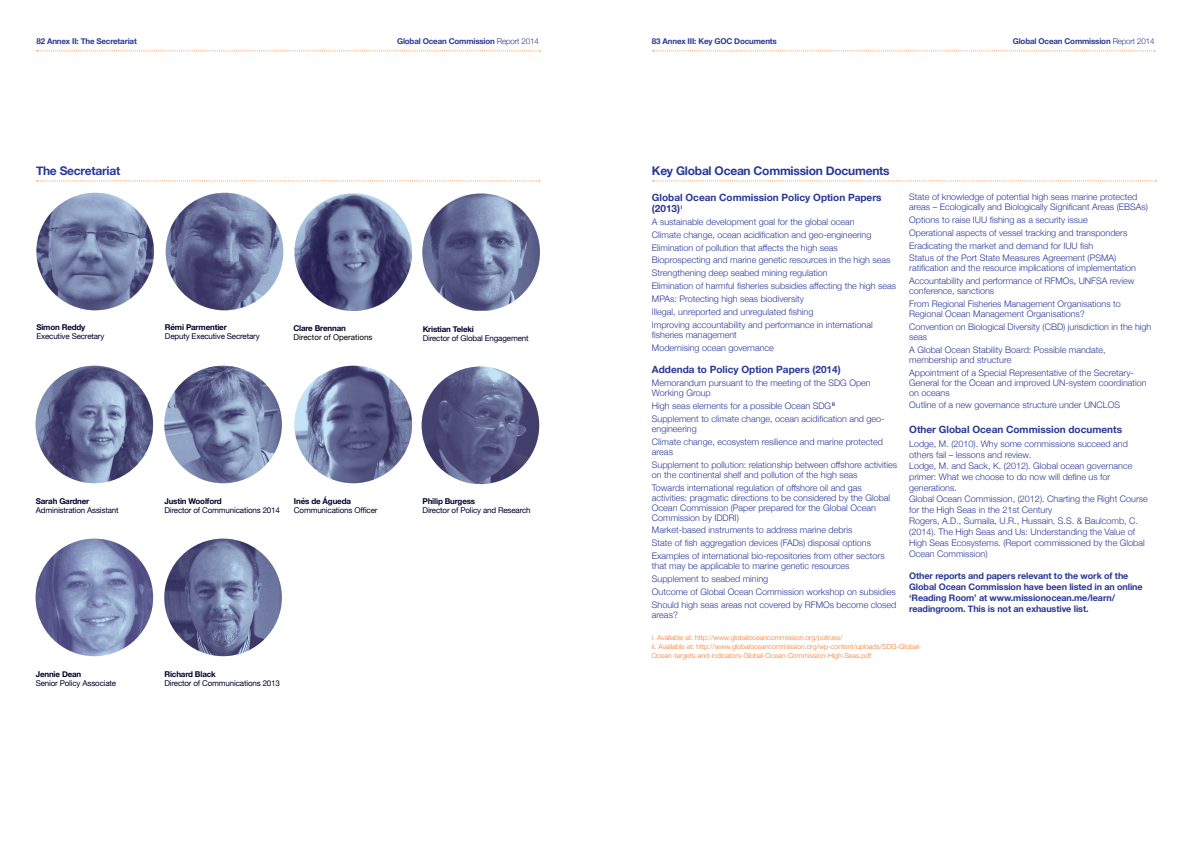
<style>
.page{position:relative;width:1191px;height:842px;background:#fff}
.page>*{position:absolute;margin:0;border:0;box-sizing:border-box;transform-origin:0 0}
.t1{font:700 12px "Helvetica Neue";letter-spacing:-.02em;color:#293896}
.t2{font:700 10px/11px "Helvetica Neue";color:#293896}
.t3{font:300 9px/12.8px "Helvetica Neue";color:#293896}
.t4{font:700 9px/11px "Helvetica Neue";letter-spacing:-.01em;color:#293896}
.t5{font:8px "Helvetica Neue";letter-spacing:-.02em;color:#00002c}
.t6{font:700 8px "Helvetica Neue";letter-spacing:-.02em;color:#00002c}
.t7{font:700 8px "Helvetica Neue";letter-spacing:-.02em;color:#293896}
.t8{font:8px "Helvetica Neue";color:#000}
.t9{font:300 7px/9px "Helvetica Neue";color:#f47929}
.s1{font-weight:300}
</style>
<div class="page">
<svg style="left:652px;top:50px;width:503px;height:1px"></svg>
<svg style="left:37px;top:50px;width:503px;height:1px"></svg>
<svg style="left:652px;top:180px;width:504px;height:1px"></svg>
<svg style="left:36px;top:180px;width:504px;height:1px"></svg>
<img style="left:36px;top:193px;width:118px;height:117px;border-radius:59px">
<img style="left:166px;top:193px;width:117px;height:117px;border-radius:59px">
<img style="left:164px;top:366px;width:118px;height:117px;border-radius:59px">
<img style="left:164px;top:539px;width:118px;height:117px;border-radius:59px">
<img style="left:36px;top:366px;width:117px;height:117px;border-radius:59px">
<img style="left:422px;top:193px;width:118px;height:118px">
<img style="left:421px;top:367px;width:118px;height:117px;border-radius:59px">
<img style="left:36px;top:539px;width:117px;height:117px;border-radius:59px">
<img style="left:294px;top:193px;width:118px;height:118px;border-radius:59px">
<img style="left:294px;top:366px;width:118px;height:117px;border-radius:59px">
<p class="t7" style="left:36px;top:35px;width:102px">82 Annex II: The Secretariat</p>
<p class="t7" style="left:397px;top:35px;width:143px">Global Ocean Commission <span class="s1">Report 2014</span></p>
<p class="t7" style="left:652px;top:35px;width:126px">83 Annex III: Key GOC Documents</p>
<p class="t7" style="left:1012px;top:35px;width:143px">Global Ocean Commission <span class="s1">Report 2014</span></p>
<h1 class="t1" style="left:36px;top:161px;width:86px">The Secretariat</h1>
<h1 class="t1" style="left:652px;top:161px;width:239px">Key Global Ocean Commission Documents</h1>
<p class="t2" style="left:652px;top:192px;width:231px">Global Ocean Commission Policy Option Papers (2013)<sup>i</sup></p>
<p class="t3" style="left:652px;top:215px;width:246px">A sustainable development goal for the global ocean<br>Climate change, ocean acidification and geo-engineering Elimination of pollution that affects the high seas Bioprospecting and marine genetic resources in the high seas Strengthening deep seabed mining regulation<br>Elimination of harmful fisheries subsidies affecting the high seas MPAs: Protecting high seas biodiversity<br>Illegal, unreported and unregulated fishing<br>Improving accountability and performance in international</p>
<p class="t3" style="left:652px;top:327px;width:123px;line-height:13.8px">fisheries management<br>Modernising ocean governance</p>
<p class="t2" style="left:652px;top:365px;width:190px">Addenda to Policy Option Papers (2014)</p>
<p class="t3" style="left:652px;top:377px;width:220px;line-height:10px">Memorandum pursuant to the meeting of the SDG Open<br>Working Group</p>
<p class="t3" style="left:652px;top:399px;width:234px">High seas elements for a possible Ocean SDG<sup>ii<br></sup>Supplement to climate change, ocean acidification and geo-</p>
<p class="t3" style="left:652px;top:422px;width:233px">engineering<br>Climate change, ecosystem resilience and marine protected</p>
<p class="t3" style="left:652px;top:445px;width:247px">areas<br>Supplement to pollution: relationship between offshore activities</p>
<p class="t3" style="left:652px;top:467px;width:211px">on the continental shelf and pollution of the high seas<br>Towards international regulation of offshore oil and gas</p>
<p class="t3" style="left:652px;top:492px;width:240px;line-height:10px">activities: pragmatic directions to be considered by the Global<br>Ocean Commission (Paper prepared for the Global Ocean<br>Commission by IDDRI)</p>
<p class="t3" style="left:652px;top:523px;width:234px">Market-based instruments to address marine debris<br>State of fish aggregation devices (FADs) disposal options<br>Examples of international bio-repositories from other sectors</p>
<p class="t3" style="left:652px;top:559px;width:246px">that may be applicable to marine genetic resources Supplement to seabed mining<br>Outcome of Global Ocean Commission workshop on subsidies Should high seas areas not covered by RFMOs become closed</p>
<p class="t3" style="left:652px;top:607px;width:27px">areas?</p>
<p class="t3" style="left:909px;top:191px;width:240px;line-height:10px">State of knowledge of potential high seas marine protected areas – Ecologically and Biologically Significant Areas (EBSAs)</p>
<p class="t3" style="left:909px;top:213px;width:220px">Options to raise IUU fishing as a security issue Operational aspects of vessel tracking and transponders Eradicating the market and demand for IUU fish<br>Status of the Port State Measures Agreement (PSMA)</p>
<p class="t3" style="left:909px;top:261px;width:228px">ratification and the resource implications of implementation<br>Accountability and performance of RFMOs, UNFSA review</p>
<p class="t3" style="left:909px;top:284px;width:213px">conference, sanctions<br>From Regional Fisheries Management Organisations to</p>
<p class="t3" style="left:909px;top:307px;width:244px">Regional Ocean Management Organisations?<br>Convention on Biological Diversity (CBD) jurisdiction in the high</p>
<p class="t3" style="left:909px;top:330px;width:198px">seas<br>A Global Ocean Stability Board: Possible mandate,</p>
<p class="t3" style="left:909px;top:352px;width:226px">membership and structure<br>Appointment of a Special Representative of the Secretary-</p>
<p class="t3" style="left:909px;top:377px;width:239px;line-height:10px">General for the Ocean and improved UN-system coordination on oceans</p>
<p class="t3" style="left:909px;top:398px;width:212px">Outline of a new governance structure under UNCLOS</p>
<p class="t2" style="left:909px;top:424px;width:214px">Other Global Ocean Commission documents</p>
<p class="t3" style="left:909px;top:438px;width:240px;line-height:11px">Lodge, M. (2010). Why some commissions succeed and others fail – lessons and review.<br>Lodge, M. and Sack, K. (2012). Global ocean governance primer: What we choose to do now will define us for generations.<br>Global Ocean Commission, (2012). Charting the Right Course for the High Seas in the 21st Century<br>Rogers, A.D., Sumaila, U.R., Hussain, S.S. &amp; Baulcomb, C. (2014). The High Seas and Us: Understanding the Value of High Seas Ecosystems. (Report commissioned by the Global Ocean Commission)</p>
<p class="t4" style="left:909px;top:571px;width:235px">Other reports and papers relevant to the work of the Global Ocean Commission have been listed in an online ‘Reading Room’ at www.missionocean.me/learn/ readingroom. This is not an exhaustive list.</p>
<p class="t9" style="left:652px;top:633px;width:271px">i. Available at: http://www.globaloceancommission.org/policies/<br>ii. Available at: http://www.globaloceancommission.org/wp-content/uploads/SDG-Global-<br>Ocean-targets-and-indicators-Global-Ocean-Commission-High-Seas.pdf</p>
<p class="t6" style="left:165px;top:321px;width:63px">Rémi Parmentier</p>
<p class="t5" style="left:165px;top:330px;width:96px">Deputy Executive Secretary</p>
<p class="t6" style="left:36px;top:321px;width:51px">Simon Reddy</p>
<p class="t5" style="left:36px;top:330px;width:70px">Executive Secretary</p>
<p class="t6" style="left:293px;top:322px;width:54px">Clare Brennan</p>
<p class="t8" style="left:293px;top:331px;width:81px">Director of Operations</p>
<p class="t6" style="left:423px;top:323px;width:53px">Kristian Teleki</p>
<p class="t5" style="left:423px;top:332px;width:107px">Director of Global Engagement</p>
<p class="t6" style="left:294px;top:495px;width:59px">Inés de Águeda</p>
<p class="t5" style="left:294px;top:504px;width:85px">Communications Officer</p>
<p class="t6" style="left:36px;top:495px;width:55px">Sarah Gardner</p>
<p class="t5" style="left:36px;top:504px;width:84px">Administration Assistant</p>
<p class="t6" style="left:164px;top:495px;width:59px">Justin Woolford</p>
<p class="t5" style="left:164px;top:504px;width:117px">Director of Communications 2014</p>
<p class="t6" style="left:422px;top:495px;width:54px">Philip Burgess</p>
<p class="t5" style="left:422px;top:504px;width:110px">Director of Policy and Research</p>
<p class="t6" style="left:36px;top:668px;width:47px">Jennie Dean</p>
<p class="t5" style="left:36px;top:677px;width:82px">Senior Policy Associate</p>
<p class="t6" style="left:164px;top:668px;width:53px">Richard Black</p>
<p class="t5" style="left:164px;top:677px;width:117px">Director of Communications 2013</p>
</div>
